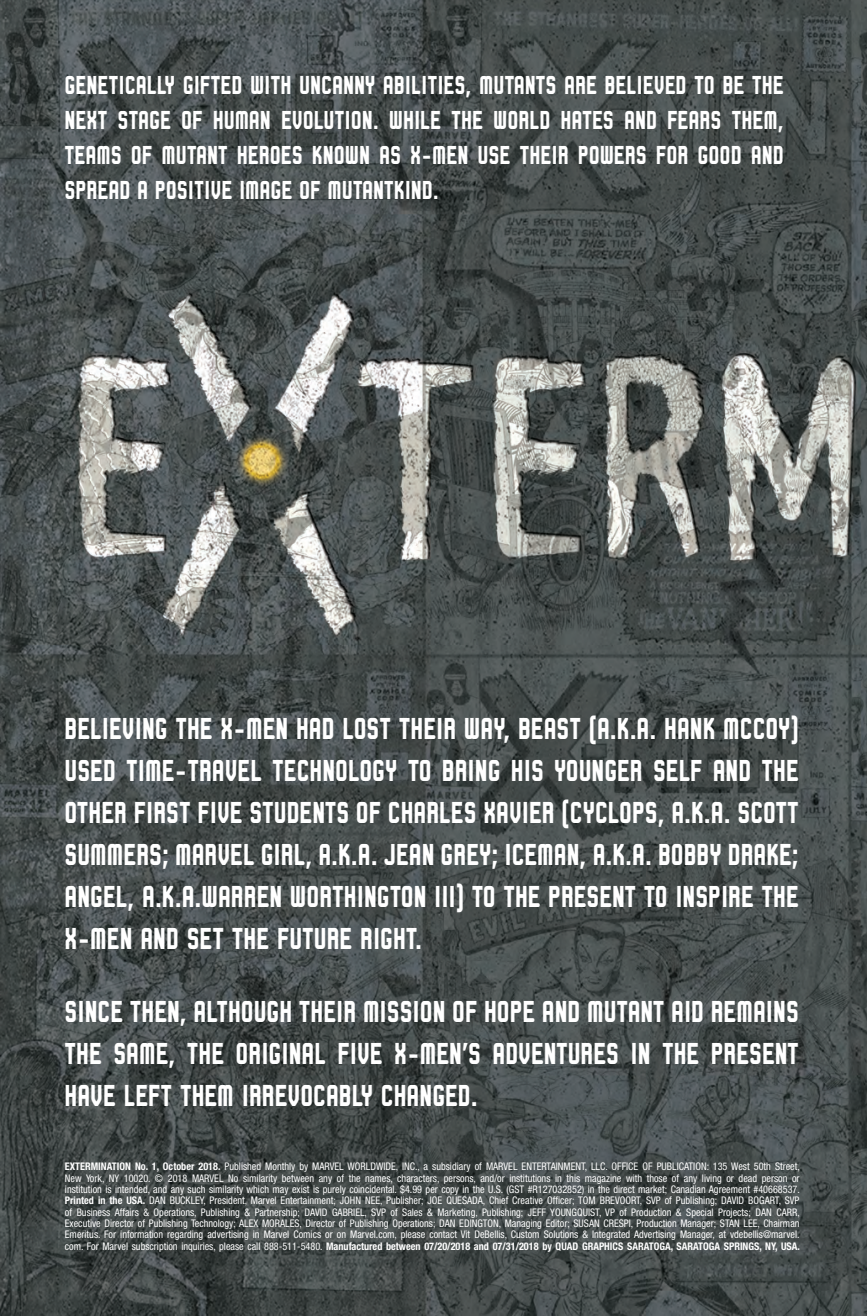
<style>
.page{position:relative;width:867px;height:1316px;background:#fff}
.page>*{position:absolute;margin:0;border:0;box-sizing:border-box;transform-origin:0 0}
.t1{font:900 30.62px/42px "Kaliber Com";letter-spacing:.02em;color:#fff;text-align:justify;scale:.8 1}
.t2{font:900 26.25px/35px "Kaliber Com";letter-spacing:.02em;color:#fff;text-align:justify;scale:.8 1}
.t3{font:condensed 10.5px/11.4px "Helvetica Neue LT Pro";color:#fff;text-align:justify}
.s1{font-weight:700}
</style>
<div class="page">
<img style="left:0;top:0;width:866px;height:1315px">
<p class="t2" style="left:65px;top:67px;width:899px">GENETICALLY GIFTED WITH UNCANNY ABILITIES, MUTANTS ARE BELIEVED TO BE THE NEXT STAGE OF HUMAN EVOLUTION. WHILE THE WORLD HATES AND FEARS THEM, TEAMS OF MUTANT HEROES KNOWN AS X-MEN USE THEIR POWERS FOR GOOD AND SPREAD A POSITIVE IMAGE OF MUTANTKIND.</p>
<p class="t1" style="left:65px;top:706px;width:918px">BELIEVING THE X-MEN HAD LOST THEIR WAY, BEAST (A.K.A. HANK MCCOY)<br>USED TIME-TRAVEL TECHNOLOGY TO BRING HIS YOUNGER SELF AND THE OTHER FIRST FIVE STUDENTS OF CHARLES XAVIER (CYCLOPS, A.K.A. SCOTT SUMMERS; MARVEL GIRL, A.K.A. JEAN GREY; ICEMAN, A.K.A. BOBBY DRAKE; ANGEL, A.K.A.WARREN WORTHINGTON III) TO THE PRESENT TO INSPIRE THE X-MEN AND SET THE FUTURE RIGHT.</p>
<h1 class="t1" style="left:65px;top:990px;width:918px">SINCE THEN, ALTHOUGH THEIR MISSION OF HOPE AND MUTANT AID REMAINS THE SAME, THE ORIGINAL FIVE X-MEN’S ADVENTURES IN THE PRESENT HAVE LEFT THEM IRREVOCABLY CHANGED.</h1>
<p class="t3" style="left:65px;top:1160px;width:736px"><span class="s1">EXTERMINATION No. 1, October 2018.</span> Published Monthly by MARVEL WORLDWIDE, INC., a subsidiary of MARVEL ENTERTAINMENT, LLC. OFFICE OF PUBLICATION: 135 West 50th Street, New York, NY 10020. © 2018 MARVEL No similarity between any of the names, characters, persons, and/or institutions in this magazine with those of any living or dead person or institution is intended, and any such similarity which may exist is purely coincidental. $4.99 per copy in the U.S. (GST #R127032852) in the direct market; Canadian Agreement #40668537.<br><span class="s1">Printed in the USA.</span> DAN BUCKLEY, President, Marvel Entertainment; JOHN NEE, Publisher; JOE QUESADA, Chief Creative Officer; TOM BREVOORT, SVP of Publishing; DAVID BOGART, SVP of Business Affairs &amp; Operations, Publishing &amp; Partnership; DAVID GABRIEL, SVP of Sales &amp; Marketing, Publishing; JEFF YOUNGQUIST, VP of Production &amp; Special Projects; DAN CARR, Executive Director of Publishing Technology; ALEX MORALES, Director of Publishing Operations; DAN EDINGTON, Managing Editor; SUSAN CRESPI, Production Manager; STAN LEE, Chairman Emeritus. For information regarding advertising in Marvel Comics or on Marvel.com, please contact Vit DeBellis, Custom Solutions &amp; Integrated Advertising Manager, at vdebellis@marvel. com. For Marvel subscription inquiries, please call 888-511-5480. <span class="s1">Manufactured between 07/20/2018 and 07/31/2018 by QUAD GRAPHICS SARATOGA, SARATOGA SPRINGS, NY, USA.</span></p>
</div>
